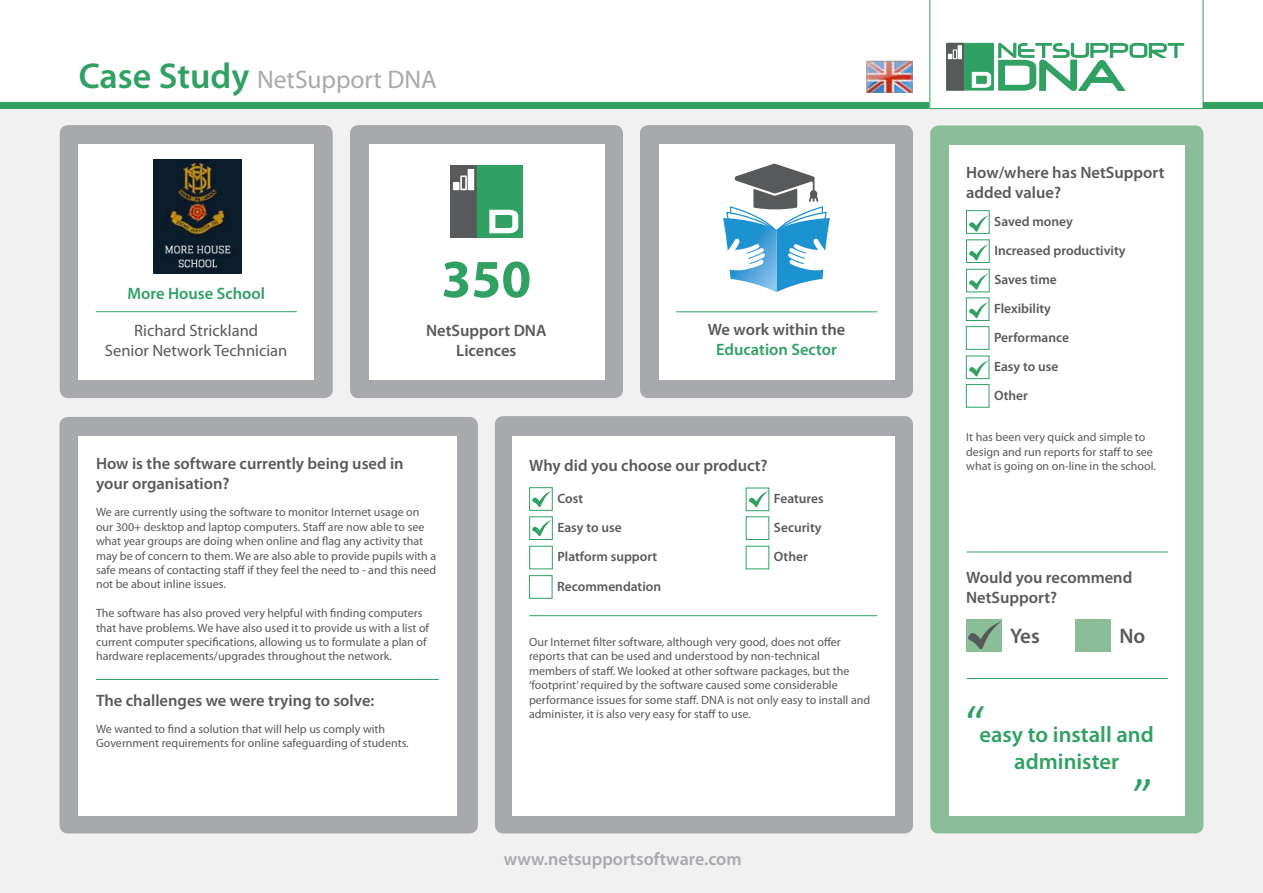
<style>
.page{position:relative;width:1263px;height:893px;background:#fff}
.page>*{position:absolute;margin:0;border:0;box-sizing:border-box;transform-origin:0 0}
.t1{font:700 54px "Myriad Pro";color:#30a163}
.t2{font:48px "Calibri";color:#30a163}
.t3{font:25.5px "Myriad Pro";color:#a7a9ac}
.t4{font:600 22.5px/27px "Myriad Pro";color:#30a163;text-align:center}
.t5{font:600 21px "Myriad Pro";color:#58595b}
.t6{font:600 18px "Myriad Pro";color:#a7a9ac}
.t7{font:600 16.5px/19.8px "Myriad Pro";color:#58595b}
.t8{font:16.5px/19.8px "Myriad Pro";color:#58595b;text-align:center}
.t9{font:600 16.5px "Myriad Pro";color:#30a163}
.t10{font:600 13.5px/29px "Myriad Pro";color:#58595b}
.t11{font:12px/14.4px "Myriad Pro";color:#58595b}
.s1{font-weight:600;font-size:36px;color:#30a163}
</style>
<div class="page">
<div style="left:0;top:109px;width:1263px;height:784px;background:#f1f1f2"></div>
<div style="left:930px;top:125px;width:273px;height:708px;background:#8bbe98;border-radius:9px"></div>
<div style="left:60px;top:125px;width:273px;height:273px;background:#a7a9ac;border-radius:9px"></div>
<div style="left:79px;top:145px;width:235px;height:235px;background:#fff"></div>
<div style="left:350px;top:125px;width:273px;height:273px;background:#a7a9ac;border-radius:9px"></div>
<div style="left:369px;top:145px;width:235px;height:235px;background:#fff"></div>
<div style="left:640px;top:125px;width:273px;height:273px;background:#a7a9ac;border-radius:9px"></div>
<div style="left:659px;top:145px;width:235px;height:235px;background:#fff"></div>
<div style="left:949px;top:146px;width:235px;height:670px;background:#fff"></div>
<div style="left:60px;top:417px;width:418px;height:416px;background:#a7a9ac;border-radius:9px"></div>
<div style="left:79px;top:436px;width:378px;height:380px;background:#fff"></div>
<div style="left:495px;top:416px;width:418px;height:417px;background:#a7a9ac;border-radius:9px"></div>
<div style="left:512px;top:437px;width:382px;height:379px;background:#fff"></div>
<svg style="left:0;top:0;width:1263px;height:109px"></svg>
<hr style="left:96px;top:311px;width:201px;height:1px;background:#30a163">
<div style="left:450px;top:165px;width:73px;height:73px;background:#30a163"></div>
<div style="left:450px;top:165px;width:27px;height:73px;background:#58595b"></div>
<hr style="left:476px;top:165px;width:1px;height:73px;background:#a7a9ac">
<hr style="left:477px;top:165px;width:1px;height:73px;background:#5b5e5f">
<svg style="left:490px;top:210px;width:28px;height:23px"></svg>
<div style="left:468px;top:169px;width:6px;height:21px;background:#fff"></div>
<svg style="left:460px;top:175px;width:7px;height:15px"></svg>
<div style="left:453px;top:182px;width:6px;height:8px;background:#fff"></div>
<div style="left:966px;top:619px;width:36px;height:33px;background:#8bbe98"></div>
<div style="left:1075px;top:619px;width:36px;height:33px;background:#8bbe98"></div>
<div style="left:529px;top:487px;width:23px;height:23px;border:1px solid #30a163"></div>
<div style="left:529px;top:517px;width:23px;height:23px;border:1px solid #30a163"></div>
<div style="left:746px;top:488px;width:23px;height:23px;border:1px solid #30a163"></div>
<div style="left:529px;top:575px;width:23px;height:23px;border:1px solid #30a163"></div>
<div style="left:529px;top:546px;width:23px;height:23px;border:1px solid #30a163"></div>
<div style="left:966px;top:210px;width:23px;height:24px;border:1px solid #30a163"></div>
<div style="left:966px;top:240px;width:23px;height:23px;border:1px solid #30a163"></div>
<div style="left:966px;top:269px;width:23px;height:23px;border:1px solid #30a163"></div>
<div style="left:966px;top:298px;width:23px;height:23px;border:1px solid #30a163"></div>
<div style="left:966px;top:326px;width:23px;height:23px;border:1px solid #30a163"></div>
<div style="left:966px;top:356px;width:23px;height:23px;border:1px solid #30a163"></div>
<div style="left:966px;top:384px;width:23px;height:23px;border:1px solid #30a163"></div>
<hr style="left:967px;top:678px;width:201px;height:1px;background:#30a163">
<hr style="left:529px;top:615px;width:348px;height:1px;background:#30a163">
<hr style="left:967px;top:552px;width:201px;height:1px;background:#30a163">
<hr style="left:676px;top:312px;width:201px;height:1px;background:#30a163">
<hr style="left:96px;top:679px;width:343px;height:1px;background:#30a163">
<svg style="left:968px;top:621px;width:33px;height:28px"></svg>
<svg style="left:969px;top:360px;width:20px;height:17px"></svg>
<svg style="left:969px;top:302px;width:20px;height:16px"></svg>
<svg style="left:969px;top:273px;width:20px;height:17px"></svg>
<svg style="left:969px;top:244px;width:20px;height:17px"></svg>
<svg style="left:969px;top:215px;width:20px;height:17px"></svg>
<svg style="left:749px;top:491px;width:19px;height:16px"></svg>
<svg style="left:532px;top:520px;width:20px;height:16px"></svg>
<svg style="left:532px;top:491px;width:20px;height:16px"></svg>
<svg style="left:723px;top:164px;width:107px;height:128px"></svg>
<img style="left:154px;top:159px;width:87px;height:114px">
<img style="left:865px;top:60px;width:48px;height:33px">
<h3 class="t3" style="left:79px;top:64px;width:359px"><span class="s1">Case Study</span> NetSupport DNA</h3>
<h3 class="t9" style="left:127px;top:283px;width:139px">More House School</h3>
<h3 class="t8" style="left:105px;top:320px;width:184px">Richard Strickland<br>Senior Network Technician</h3>
<h1 class="t1" style="left:441px;top:244px;width:91px">350</h1>
<h3 class="t7" style="left:426px;top:320px;width:122px;text-align:center">NetSupport DNA<br>Licences</h3>
<h3 class="t7" style="left:708px;top:320px;width:139px">We work within the</h3>
<h3 class="t9" style="left:716px;top:339px;width:122px">Education Sector</h3>
<h3 class="t7" style="left:96px;top:453px;width:309px">How is the software currently being used in your organisation?</h3>
<h3 class="t7" style="left:529px;top:455px;width:240px">Why did you choose our product?</h3>
<p class="t10" style="left:557px;top:483px;width:66px">Cost<br>Easy to use</p>
<p class="t10" style="left:774px;top:484px;width:51px">Features<br>Security</p>
<p class="t11" style="left:96px;top:505px;width:342px">We are currently using the software to monitor Internet usage on our 300+ desktop and laptop computers. Staff are now able to see what year groups are doing when online and flag any activity that may be of concern to them. We are also able to provide pupils with a safe means of contacting staff if they feel the need to - and this need not be about inline issues.</p>
<p class="t11" style="left:96px;top:606px;width:335px">The software has also proved very helpful with finding computers that have problems. We have also used it to provide us with a list of current computer specifications, allowing us to formulate a plan of hardware replacements/upgrades throughout the network.</p>
<p class="t10" style="left:557px;top:542px;width:101px">Platform support</p>
<p class="t10" style="left:774px;top:542px;width:35px">Other</p>
<p class="t10" style="left:557px;top:571px;width:105px">Recommendation</p>
<p class="t11" style="left:529px;top:634px;width:343px">Our Internet filter software, although very good, does not offer reports that can be used and understood by non-technical members of staff. We looked at other software packages, but the ‘footprint’ required by the software caused some considerable performance issues for some staff. DNA is not only easy to install and administer, it is also very easy for staff to use.</p>
<h3 class="t7" style="left:96px;top:690px;width:280px">The challenges we were trying to solve:</h3>
<p class="t11" style="left:96px;top:721px;width:314px">We wanted to find a solution that will help us comply with<br>Government requirements for online safeguarding of students.</p>
<h3 class="t6" style="left:504px;top:847px;width:239px">www.netsupportsoftware.com</h3>
<h3 class="t7" style="left:966px;top:162px;width:200px">How/where has NetSupport added value?</h3>
<p class="t10" style="left:994px;top:207px;width:133px">Saved money<br>Increased productivity<br>Saves time<br>Flexibility<br>Performance<br>Easy to use<br>Other</p>
<p class="t11" style="left:966px;top:430px;width:191px">It has been very quick and simple to design and run reports for staff to see what is going on on-line in the school.</p>
<h3 class="t7" style="left:966px;top:567px;width:168px">Would you recommend<br>NetSupport?</h3>
<h3 class="t5" style="left:1010px;top:623px;width:31px">Yes</h3>
<h3 class="t5" style="left:1119px;top:623px;width:28px">No</h3>
<h2 class="t2" style="left:965px;top:693px;width:22px">“</h2>
<h3 class="t4" style="left:979px;top:720px;width:176px">easy to install and administer</h3>
<h2 class="t2" style="left:1133px;top:766px;width:22px">”</h2>
</div>
